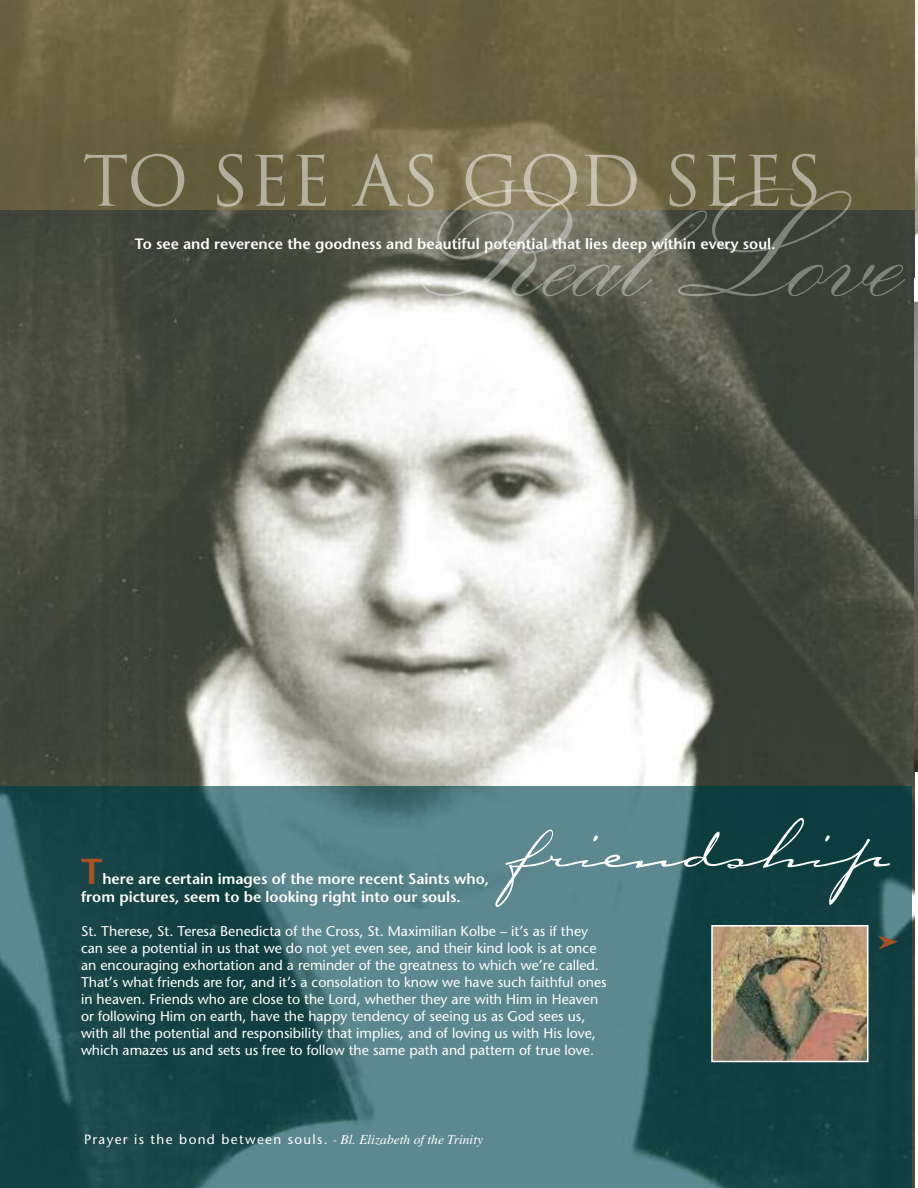
<style>
.page{position:relative;width:918px;height:1188px;background:#fff}
.page>*{position:absolute;margin:0;border:0;box-sizing:border-box;transform-origin:0 0}
.t1{font:90px "Carpenter ICG";color:#fff}
.t2{font:600 36px "Stone Sans";color:#a85223}
.t3{font:600 15px/18px "Stone Sans";color:#fff}
.t4{font:14.1px/17px "Stone Sans";color:#fff}
.t5{font:13.5px "Stone Sans";letter-spacing:.1em;color:#fff}
.s1{font-family:"Times";font-style:italic}
</style>
<div class="page">
<img style="left:0;top:0;width:915px;height:1188px">
<img style="left:0;top:0;width:914px;height:210px">
<img style="left:84px;top:154px;width:242px;height:53px">
<img style="left:0;top:786px;width:912px;height:402px">
<img style="left:422px;top:210px;width:430px;height:86px">
<img style="left:453px;top:188px;width:399px;height:22px">
<hr style="left:914px;top:279px;width:4px;height:273px;background:#fff">
<img style="left:916px;top:0;width:2px;height:236px">
<img style="left:914px;top:302px;width:4px;height:218px">
<img style="left:714px;top:928px;width:151px;height:131px">
<div style="left:711px;top:925px;width:157px;height:137px;border:2px solid #fff"></div>
<img style="left:913px;top:520px;width:5px;height:251px">
<svg style="left:914px;top:520px;width:1px;height:32px"></svg>
<svg style="left:878px;top:936px;width:20px;height:14px"></svg>
<p class="t3" style="left:135px;top:236px;width:642px">To see and reverence the goodness and beautiful potential that lies deep within every soul.</p>
<h1 class="t1" style="left:502px;top:783px;width:385px">friendship</h1>
<h2 class="t2" style="left:81px;top:857px;width:23px">T</h2>
<p class="t3" style="left:81px;top:871px;width:410px;text-indent:21px">here are certain images of the more recent Saints who, from pictures, seem to be looking right into our souls.</p>
<p class="t4" style="left:81px;top:924px;width:527px">St. Therese, St. Teresa Benedicta of the Cross, St. Maximilian Kolbe – it’s as if they can see a potential in us that we do not yet even see, and their kind look is at once an encouraging exhortation and a reminder of the greatness to which we’re called.<br>That’s what friends are for, and it’s a consolation to know we have such faithful ones in heaven. Friends who are close to the Lord, whether they are with Him in Heaven or following Him on earth, have the happy tendency of seeing us as God sees us, with all the potential and responsibility that implies, and of loving us with His love, which amazes us and sets us free to follow the same path and pattern of true love.</p>
<p class="t5" style="left:84px;top:1134px;width:401px">Prayer is the bond between souls. <span class="s1">- Bl. Elizabeth of the Trinity</span></p>
</div>
